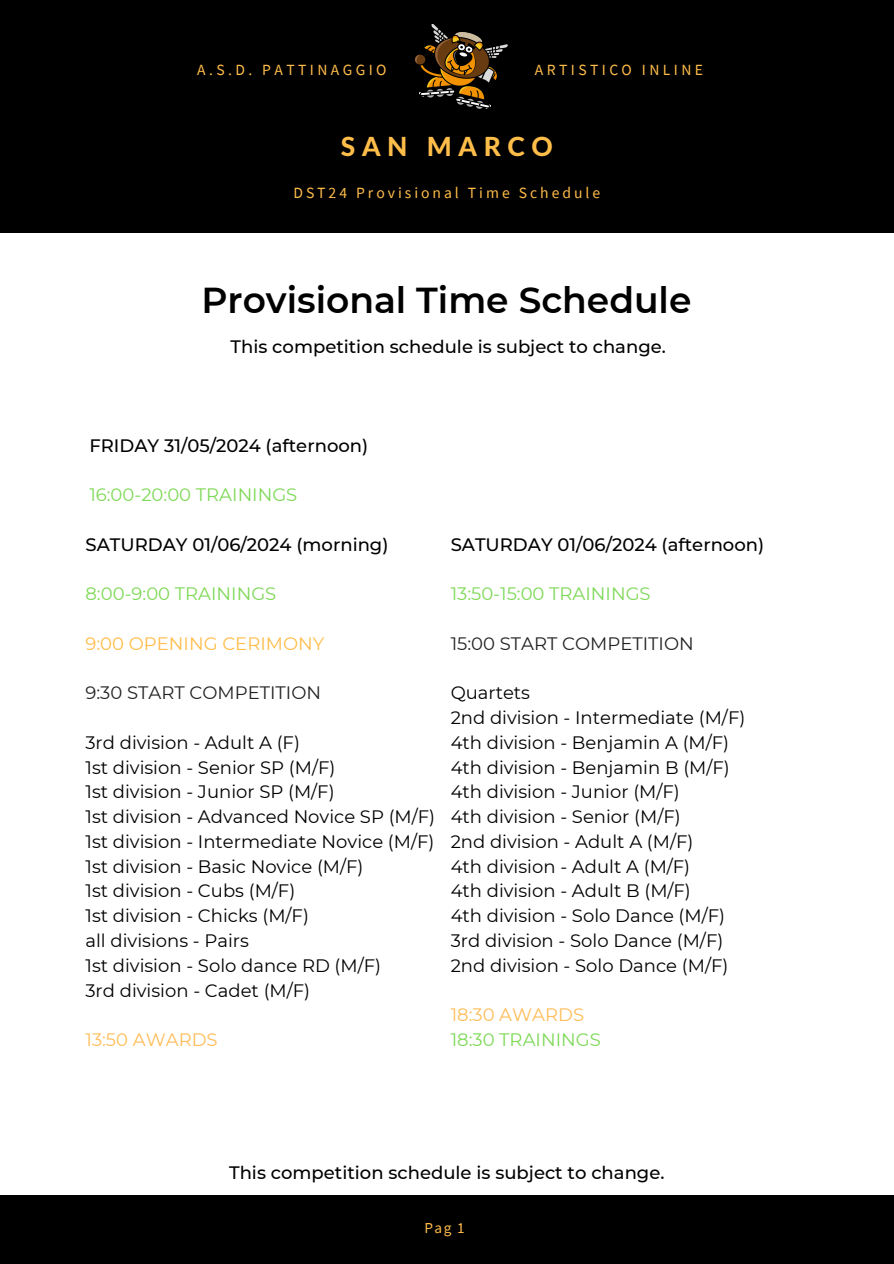
<style>
.page{position:relative;width:894px;height:1264px;background:#fff}
.page>*{position:absolute;margin:0;border:0;box-sizing:border-box;transform-origin:0 0}
.t1{font:600 36px "Montserrat";color:#000}
.t2{font:800 26.4px "Lato Latin";letter-spacing:.25em;color:#ffbd4a}
.t3{font:18px/24.8px "Montserrat";color:#000}
.t4{font:500 18px "Montserrat";color:#000}
.t5{font:18px/24.8px "Montserrat";color:#7ed957}
.t6{font:18px "Montserrat";color:#222}
.t7{font:18px "Montserrat";color:#ffbd4a}
.t8{font:18px "Montserrat";color:#ffbd59}
.t9{font:15.6px "Source Sans Pro";letter-spacing:.22em;color:#ffbd4a}
.t10{font:15.6px "Source Sans Pro";letter-spacing:.19em;color:#ffbd4a}
.t11{font:15.15px "Source Sans Pro";color:#ffbd4a}
.s1{color:#ffbd59}
</style>
<div class="page">
<div style="left:0;top:1195px;width:893px;height:68px;background:#000"></div>
<div style="left:0;top:0;width:893px;height:233px;background:#000"></div>
<img style="left:414px;top:24px;width:94px;height:85px">
<h3 class="t9" style="left:197px;top:60px;width:191px">A.S.D. PATTINAGGIO</h3>
<h3 class="t9" style="left:534px;top:60px;width:170px">ARTISTICO INLINE</h3>
<h4 class="t2" style="left:341px;top:135px;width:213px">SAN MARCO</h4>
<h3 class="t10" style="left:293px;top:183px;width:308px">DST24 Provisional Time Schedule</h3>
<h4 class="t1" style="left:201px;top:278px;width:491px">Provisional Time Schedule</h4>
<h4 class="t4" style="left:230px;top:335px;width:436px">This competition schedule is subject to change.</h4>
<h3 class="t4" style="left:89px;top:434px;width:280px">FRIDAY 31/05/2024 (afternoon)</h3>
<h4 class="t5" style="left:89px;top:482px;width:209px">16:00-20:00 TRAININGS</h4>
<h6 class="t4" style="left:85px;top:533px;width:304px">SATURDAY 01/06/2024 (morning)</h6>
<p class="t5" style="left:85px;top:581px;width:192px">8:00-9:00 TRAININGS</p>
<h6 class="t7" style="left:85px;top:632px;width:240px">9:00 OPENING CERIMONY</h6>
<h2 class="t6" style="left:85px;top:682px;width:237px">9:30 START COMPETITION</h2>
<p class="t3" style="left:85px;top:730px;width:351px">3rd division - Adult A (F)<br>1st division - Senior SP (M/F)<br>1st division - Junior SP (M/F)<br>1st division - Advanced Novice SP (M/F)<br>1st division - Intermediate Novice (M/F)<br>1st division - Basic Novice (M/F)<br>1st division - Cubs (M/F)<br>1st division - Chicks (M/F)<br>all divisions - Pairs<br>1st division - Solo dance RD (M/F)<br>3rd division - Cadet (M/F)</p>
<h1 class="t8" style="left:85px;top:1028px;width:134px">13:50 AWARDS</h1>
<h3 class="t4" style="left:450px;top:533px;width:315px">SATURDAY 01/06/2024 (afternoon)</h3>
<h4 class="t5" style="left:450px;top:581px;width:201px">13:50-15:00 TRAININGS</h4>
<h3 class="t6" style="left:450px;top:632px;width:244px">15:00 START COMPETITION</h3>
<h3 class="t3" style="left:450px;top:680px;width:296px">Quartets<br>2nd division - Intermediate (M/F)<br>4th division - Benjamin A (M/F)<br>4th division - Benjamin B (M/F)<br>4th division - Junior (M/F)<br>4th division - Senior (M/F)<br>2nd division - Adult A (M/F)<br>4th division - Adult A (M/F)<br>4th division - Adult B (M/F)<br>4th division - Solo Dance (M/F)<br>3rd division - Solo Dance (M/F)<br>2nd division - Solo Dance (M/F)</h3>
<h5 class="t5" style="left:450px;top:1002px;width:151px"><span class="s1">18:30 AWARDS<br></span>18:30 TRAININGS</h5>
<h3 class="t4" style="left:229px;top:1161px;width:436px">This competition schedule is subject to change.</h3>
<p class="t11" style="left:424px;top:1217px;width:42px">Pag 1</p>
</div>
